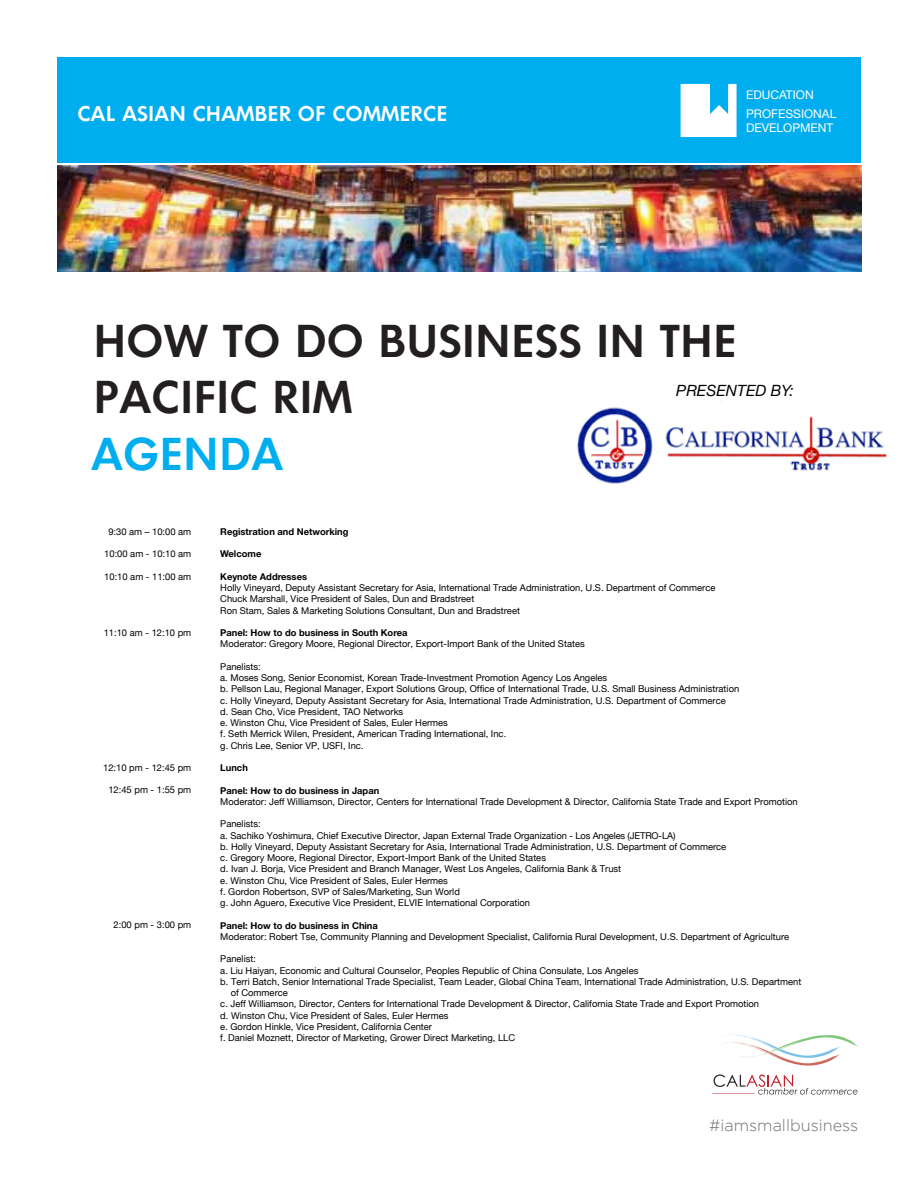
<style>
.page{position:relative;width:918px;height:1188px;background:#fff}
.page>*{position:absolute;margin:0;border:0;box-sizing:border-box;transform-origin:0 0}
.t1{font:42px/55.7px "Futura Maxi CG Demi";color:#231f20}
.t2{font:42px "Futura Maxi CG Demi";color:#00aeef}
.t3{font:19.5px "Futura Maxi CG Demi";color:#fff}
.t4{font:300 16.2px "Gotham";color:#6f7173}
.t5{font:italic 15.45px "Helvetica Neue";color:#000}
.t6{font:12px/19.5px "Helvetica Neue";color:#fff}
.t7{font:9.3px/11.2px "Helvetica Neue";color:#000}
.t8{font:700 9.3px "Helvetica Neue";color:#000}
</style>
<div class="page">
<img style="left:57px;top:165px;width:804px;height:106px">
<div style="left:57px;top:58px;width:804px;height:105px;background:#00aeef"></div>
<svg style="left:681px;top:84px;width:56px;height:53px"></svg>
<img style="left:577px;top:407px;width:310px;height:77px">
<svg style="left:724px;top:1034px;width:134px;height:32px"></svg>
<svg style="left:712px;top:1074px;width:145px;height:21px"></svg>
<h2 class="t3" style="left:77px;top:101px;width:372px">CAL ASIAN CHAMBER OF COMMERCE</h2>
<p class="t6" style="left:746px;top:85px;width:92px">EDUCATION<br>PROFESSIONAL</p>
<p class="t6" style="left:746px;top:118px;width:89px">DEVELOPMENT</p>
<h1 class="t1" style="left:93px;top:315px;width:645px">HOW TO DO BUSINESS IN THE<br>PACIFIC RIM</h1>
<h3 class="t5" style="left:676px;top:380px;width:119px">PRESENTED BY:</h3>
<h1 class="t2" style="left:91px;top:428px;width:195px">AGENDA</h1>
<p class="t7" style="left:108px;top:526px;width:84px">9:30 am – 10:00 am</p>
<p class="t7" style="left:104px;top:549px;width:89px">10:00 am - 10:10 am</p>
<p class="t7" style="left:104px;top:571px;width:89px">10:10 am - 11:00 am</p>
<p class="t7" style="left:104px;top:628px;width:89px">11:10 am - 12:10 pm</p>
<p class="t7" style="left:103px;top:763px;width:90px">12:10 pm - 12:45 pm</p>
<p class="t7" style="left:108px;top:785px;width:84px">12:45 pm - 1:55 pm</p>
<p class="t7" style="left:114px;top:920px;width:79px">2:00 pm - 3:00 pm</p>
<p class="t8" style="left:220px;top:524px;width:130px">Registration and Networking</p>
<p class="t8" style="left:220px;top:547px;width:43px">Welcome</p>
<p class="t8" style="left:220px;top:569px;width:88px">Keynote Addresses</p>
<p class="t7" style="left:220px;top:583px;width:497px">Holly Vineyard, Deputy Assistant Secretary for Asia, International Trade Administration, U.S. Department of Commerce<br>Chuck Marshall, Vice President of Sales, Dun and Bradstreet<br>Ron Stam, Sales &amp; Marketing Solutions Consultant, Dun and Bradstreet</p>
<p class="t8" style="left:220px;top:626px;width:189px">Panel: How to do business in South Korea</p>
<p class="t7" style="left:220px;top:639px;width:366px">Moderator: Gregory Moore, Regional Director, Export-Import Bank of the United States</p>
<p class="t7" style="left:220px;top:662px;width:521px">Panelists:<br>a. Moses Song, Senior Economist, Korean Trade-Investment Promotion Agency Los Angeles<br>b. Pellson Lau, Regional Manager, Export Solutions Group, Office of International Trade, U.S. Small Business Administration c. Holly Vineyard, Deputy Assistant Secretary for Asia, International Trade Administration, U.S. Department of Commerce<br>d. Sean Cho, Vice President, TAO Networks<br>e. Winston Chu, Vice President of Sales, Euler Hermes<br>f. Seth Merrick Wilen, President, American Trading International, Inc.<br>g. Chris Lee, Senior VP, USFI, Inc.</p>
<p class="t8" style="left:220px;top:761px;width:29px">Lunch</p>
<p class="t8" style="left:220px;top:783px;width:161px">Panel: How to do business in Japan</p>
<p class="t7" style="left:220px;top:797px;width:579px">Moderator: Jeff Williamson, Director, Centers for International Trade Development &amp; Director, California State Trade and Export Promotion</p>
<p class="t7" style="left:220px;top:819px;width:507px">Panelists:<br>a. Sachiko Yoshimura, Chief Executive Director, Japan External Trade Organization - Los Angeles (JETRO-LA)<br>b. Holly Vineyard, Deputy Assistant Secretary for Asia, International Trade Administration, U.S. Department of Commerce c. Gregory Moore, Regional Director, Export-Import Bank of the United States<br>d. Ivan J. Borja, Vice President and Branch Manager, West Los Angeles, California Bank &amp; Trust<br>e. Winston Chu, Vice President of Sales, Euler Hermes<br>f. Gordon Robertson, SVP of Sales/Marketing, Sun World<br>g. John Aguero, Executive Vice President, ELVIE International Corporation</p>
<p class="t8" style="left:220px;top:918px;width:159px">Panel: How to do business in China</p>
<p class="t7" style="left:220px;top:932px;width:570px">Moderator: Robert Tse, Community Planning and Development Specialist, California Rural Development, U.S. Department of Agriculture</p>
<p class="t7" style="left:220px;top:954px;width:37px">Panelist:</p>
<p class="t7" style="left:220px;top:965px;width:420px">a. Liu Haiyan, Economic and Cultural Counselor, Peoples Republic of China Consulate, Los Angeles</p>
<p class="t7" style="left:220px;top:977px;width:583px">b. Terri Batch, Senior International Trade Specialist, Team Leader, Global China Team, International Trade Administration, U.S. Department</p>
<p class="t7" style="left:231px;top:988px;width:59px">of Commerce</p>
<p class="t7" style="left:220px;top:999px;width:540px">c. Jeff Williamson, Director, Centers for International Trade Development &amp; Director, California State Trade and Export Promotion</p>
<p class="t7" style="left:220px;top:1010px;width:230px">d. Winston Chu, Vice President of Sales, Euler Hermes</p>
<p class="t7" style="left:220px;top:1022px;width:213px">e. Gordon Hinkle, Vice President, California Center</p>
<p class="t7" style="left:220px;top:1033px;width:296px">f. Daniel Moznett, Director of Marketing, Grower Direct Marketing, LLC</p>
<h3 class="t4" style="left:709px;top:1117px;width:151px">#iamsmallbusiness</h3>
</div>
